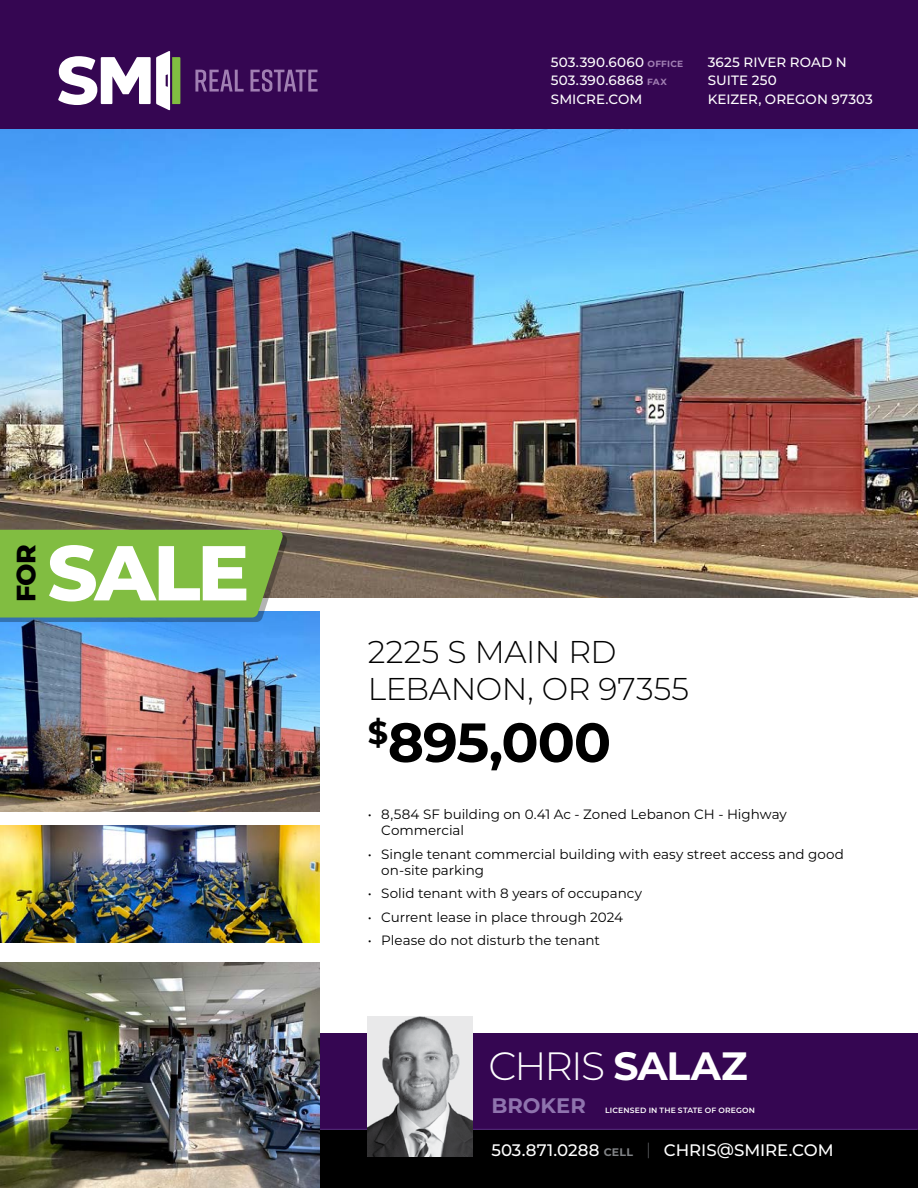
<style>
.page{position:relative;width:918px;height:1188px;background:#fff}
.page>*{position:absolute;margin:0;border:0;box-sizing:border-box;transform-origin:0 0}
.t1{font:800 77.55px "Montserrat";color:#fff}
.t2{font:700 54.9px "Montserrat";letter-spacing:-.02em;color:#000}
.t3{font:300 39.45px "Montserrat";letter-spacing:-.05em;color:#fff}
.t4{font:300 31.5px/37.8px "Montserrat";letter-spacing:-.01em;color:#000}
.t5{font:800 26.55px "Montserrat";color:#000}
.t6{font:700 21px "Montserrat";color:#8f74ae}
.t7{font:500 16.65px "Montserrat";letter-spacing:-.005em;color:#fff}
.t8{font:13.5px/16.5px "Montserrat";color:#000}
.t9{font:500 13.5px/18.8px "Montserrat";letter-spacing:.01em;color:#fff}
.t10{font:600 7.65px "Montserrat";letter-spacing:.02em;color:#fff}
.s1{font-weight:700;font-size:9px;color:#a17fb3}
.s2{font-weight:700}
.s3{font-weight:700;font-size:10.95px;color:#808285}
.s4{font-weight:200;color:#808285}
</style>
<div class="page">
<div style="left:320px;top:1033px;width:598px;height:99px;background:#350652"></div>
<div style="left:320px;top:1129px;width:598px;height:59px;background:#000"></div>
<hr style="left:320px;top:1129px;width:598px;height:1px;background:#5d2e8a">
<img style="left:0;top:129px;width:918px;height:468px">
<img style="left:0;top:611px;width:320px;height:201px">
<img style="left:0;top:826px;width:320px;height:116px">
<img style="left:0;top:962px;width:320px;height:226px">
<div style="left:0;top:0;width:918px;height:129px;background:#350652"></div>
<svg style="left:195px;top:69px;width:123px;height:23px"></svg>
<svg style="left:58px;top:51px;width:122px;height:59px"></svg>
<svg style="left:0;top:530px;width:288px;height:92px;background:#7db64a"></svg>
<img style="left:368px;top:1017px;width:104px;height:139px">
<p class="t9" style="left:551px;top:52px;width:134px">503.390.6060 <span class="s1">OFFICE<br></span>503.390.6868 <span class="s1">FAX<br></span>SMICRE.COM</p>
<p class="t9" style="left:708px;top:52px;width:167px">3625 RIVER ROAD N<br>SUITE 250<br>KEIZER, OREGON 97303</p>
<h3 class="t5" style="left:7px;top:602px;width:59px;rotate:-90deg">FOR</h3>
<h1 class="t1" style="left:47px;top:516px;width:204px">SALE</h1>
<h3 class="t4" style="left:368px;top:632px;width:323px">2225 S MAIN RD<br>LEBANON, OR 97355</h3>
<h2 class="t2" style="left:368px;top:703px;width:245px"><sup>$</sup>895,000</h2>
<p class="t8" style="left:381px;top:805px;width:407px;text-indent:-14px">• 8,584 SF building on 0.41 Ac - Zoned Lebanon CH - Highway<br>Commercial</p>
<p class="t8" style="left:381px;top:845px;width:464px;text-indent:-14px">• Single tenant commercial building with easy street access and good on-site parking</p>
<p class="t8" style="left:368px;top:885px;width:276px">• Solid tenant with 8 years of occupancy</p>
<p class="t8" style="left:368px;top:908px;width:257px">• Current lease in place through 2024</p>
<p class="t8" style="left:368px;top:931px;width:234px">• Please do not disturb the tenant</p>
<h3 class="t3" style="left:488px;top:1040px;width:261px">CHRIS <span class="s2">SALAZ</span></h3>
<h3 class="t6" style="left:491px;top:1090px;width:96px">BROKER</h3>
<p class="t10" style="left:605px;top:1105px;width:151px">LICENSED IN THE STATE OF OREGON</p>
<p class="t7" style="left:491px;top:1139px;width:344px">503.871.0288 <span class="s3">CELL</span> <span class="s4">|</span> CHRIS@SMIRE.COM</p>
</div>
